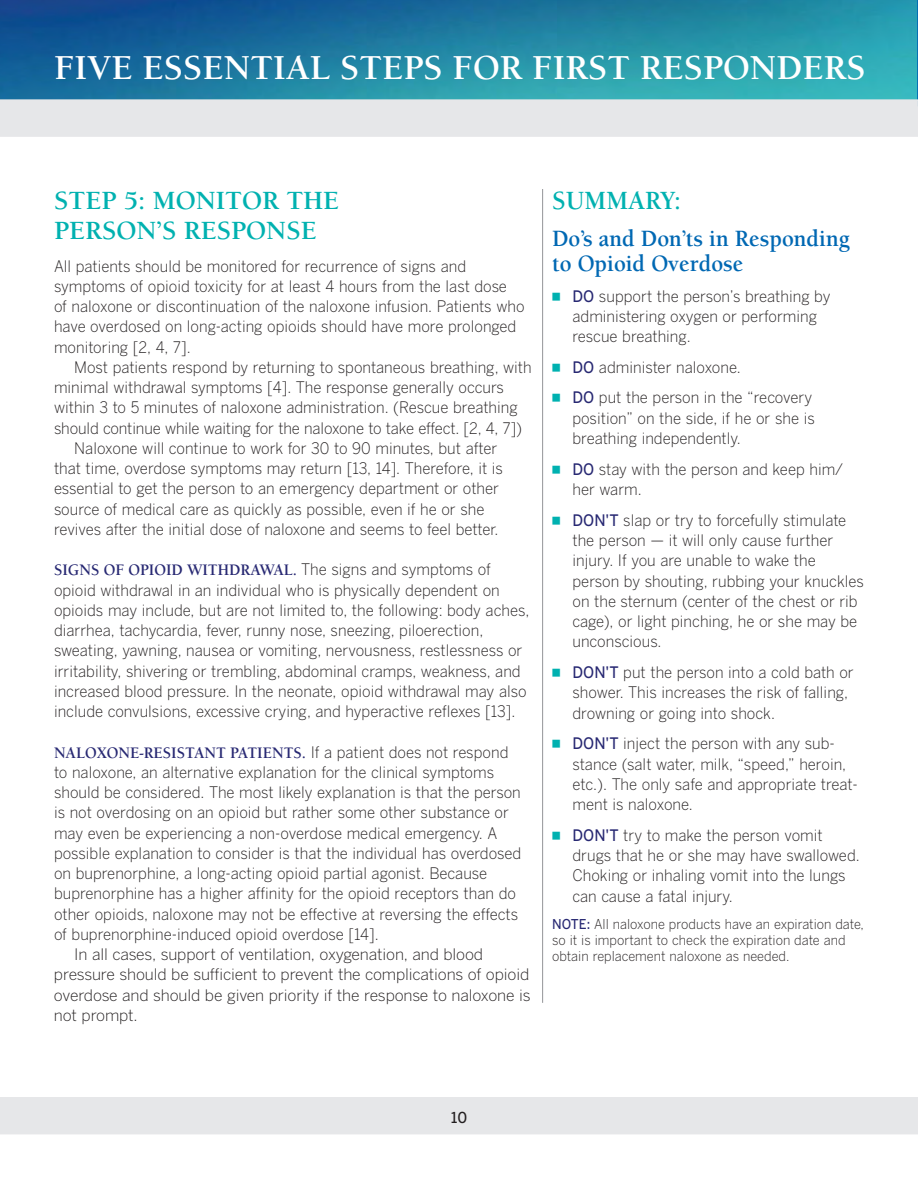
<style>
.page{position:relative;width:918px;height:1188px;background:#fff}
.page>*{position:absolute;margin:0;border:0;box-sizing:border-box;transform-origin:0 0}
.t1{font:700 36px "Berkeley";color:#fff}
.t2{font:700 27px/30px "Berkeley";color:#00b1b0}
.t3{font:700 27px "Berkeley";color:#00b1b0;scale:.95 1}
.t4{font:700 24px/24.8px "Berkeley";color:#0168b3;scale:.95 1}
.t5{font:700 16.5px "Berkeley";color:#282973;scale:.95 1}
.t6{font:300 15.75px/20.2px "Benton Gothic";color:#231f20;scale:.95 1}
.t7{font:300 15.75px/20.2px "Benton Gothic";color:#231f20}
.t8{font:15.75px/30.8px "Universal Newswith Comm Pi";color:#00b1b0;scale:.95 1}
.t9{font:500 15px "Benton Gothic";color:#231f20}
.t10{font:300 13.5px/16.5px "Benton Gothic";color:#231f20;scale:.95 1}
.s1{font-family:"Benton Gothic";font-weight:300;font-size:15.75px;color:#231f20}
.s2{font-weight:500;color:#282973}
</style>
<div class="page">
<svg style="left:0;top:0;width:918px;height:100px;background:#2182a3"></svg>
<div style="left:0;top:1097px;width:918px;height:37px;background:#e6e7e9"></div>
<div style="left:0;top:100px;width:918px;height:37px;background:#e6e7e9"></div>
<hr style="left:542px;top:189px;width:1px;height:814px;background:#939598">
<h1 class="t1" style="left:54px;top:48px;width:813px">FIVE ESSENTIAL STEPS FOR FIRST RESPONDERS</h1>
<p class="t2" style="left:54px;top:186px;width:287px">STEP 5: MONITOR ThE<br>PERSON’S RESPONSE</p>
<p class="t6" style="left:54px;top:255px;width:497px">All patients should be monitored for recurrence of signs and symptoms of opioid toxicity for at least 4 hours from the last dose<br>of naloxone or discontinuation of the naloxone infusion. Patients who have overdosed on long-acting opioids should have more prolonged monitoring [2, 4, 7].</p>
<p class="t6" style="left:54px;top:357px;width:504px;text-indent:20px">Most patients respond by returning to spontaneous breathing, with minimal withdrawal symptoms [4]. The response generally occurs within 3 to 5 minutes of naloxone administration. (Rescue breathing should continue while waiting for the naloxone to take effect. [2, 4, 7])</p>
<p class="t6" style="left:54px;top:438px;width:474px;text-indent:20px">Naloxone will continue to work for 30 to 90 minutes, but after that time, overdose symptoms may return [13, 14]. Therefore, it is essential to get the person to an emergency department or other source of medical care as quickly as possible, even if he or she revives after the initial dose of naloxone and seems to feel better.</p>
<p class="t5" style="left:54px;top:561px;width:461px">SIGNS OF OPIOID WIThDRAWAL. <span class="s1">The signs and symptoms of</span></p>
<p class="t6" style="left:54px;top:579px;width:502px">opioid withdrawal in an individual who is physically dependent on opioids may include, but are not limited to, the following: body aches, diarrhea, tachycardia, fever, runny nose, sneezing, piloerection, sweating, yawning, nausea or vomiting, nervousness, restlessness or irritability, shivering or trembling, abdominal cramps, weakness, and increased blood pressure. In the neonate, opioid withdrawal may also include convulsions, excessive crying, and hyperactive reflexes [13].</p>
<p class="t5" style="left:54px;top:744px;width:480px">NALOxONE-RESISTANT PATIENTS. <span class="s1">If a patient does not respond</span></p>
<p class="t6" style="left:54px;top:762px;width:493px">to naloxone, an alternative explanation for the clinical symptoms should be considered. The most likely explanation is that the person is not overdosing on an opioid but rather some other substance or may even be experiencing a non-overdose medical emergency. A possible explanation to consider is that the individual has overdosed on buprenorphine, a long-acting opioid partial agonist. Because buprenorphine has a higher affinity for the opioid receptors than do other opioids, naloxone may not be effective at reversing the effects of buprenorphine-induced opioid overdose [14].</p>
<p class="t7" style="left:54px;top:944px;width:478px;text-indent:20px">In all cases, support of ventilation, oxygenation, and blood pressure should be sufficient to prevent the complications of opioid overdose and should be given priority if the response to naloxone is not prompt.</p>
<h2 class="t3" style="left:552px;top:186px;width:137px">SUMMARY:</h2>
<h2 class="t4" style="left:552px;top:226px;width:315px">Do’s and Don’ts in Responding to Opioid Overdose</h2>
<p class="t6" style="left:572px;top:285px;width:273px"><span class="s2">DO</span> support the person’s breathing by administering oxygen or performing rescue breathing.</p>
<p class="t6" style="left:572px;top:357px;width:179px"><span class="s2">DO</span> administer naloxone.</p>
<p class="t6" style="left:572px;top:387px;width:257px"><span class="s2">DO</span> put the person in the “recovery position” on the side, if he or she is breathing independently.</p>
<p class="t6" style="left:572px;top:459px;width:287px"><span class="s2">DO</span> stay with the person and keep him/ her warm.</p>
<p class="t6" style="left:572px;top:510px;width:308px"><span class="s2">DON'T</span> slap or try to forcefully stimulate the person — it will only cause further injury. If you are unable to wake the person by shouting, rubbing your knuckles on the sternum (center of the chest or rib cage), or light pinching, he or she may be unconscious.</p>
<p class="t6" style="left:572px;top:662px;width:298px"><span class="s2">DON'T</span> put the person into a cold bath or shower. This increases the risk of falling, drowning or going into shock.</p>
<p class="t6" style="left:572px;top:733px;width:301px"><span class="s2">DON'T</span> inject the person with any sub&shy;stance (salt water, milk, “speed,” heroin, etc.). The only safe and appropriate treat&shy;ment is naloxone.</p>
<p class="t6" style="left:572px;top:825px;width:304px"><span class="s2">DON'T</span> try to make the person vomit drugs that he or she may have swallowed.<br>Choking or inhaling vomit into the lungs can cause a fatal injury.</p>
<p class="t10" style="left:552px;top:915px;width:330px"><span class="s2">NOTE:</span> All naloxone products have an expiration date, so it is important to check the expiration date and obtain replacement naloxone as needed.</p>
<p class="t8" style="left:552px;top:282px;width:10px">n</p>
<p class="t8" style="left:552px;top:353px;width:10px">n n</p>
<p class="t8" style="left:552px;top:455px;width:10px">n</p>
<p class="t8" style="left:552px;top:506px;width:10px">n</p>
<p class="t8" style="left:552px;top:658px;width:10px">n</p>
<p class="t8" style="left:552px;top:730px;width:10px">n</p>
<p class="t8" style="left:552px;top:821px;width:10px">n</p>
<p class="t9" style="left:451px;top:1108px;width:18px">10</p>
</div>
